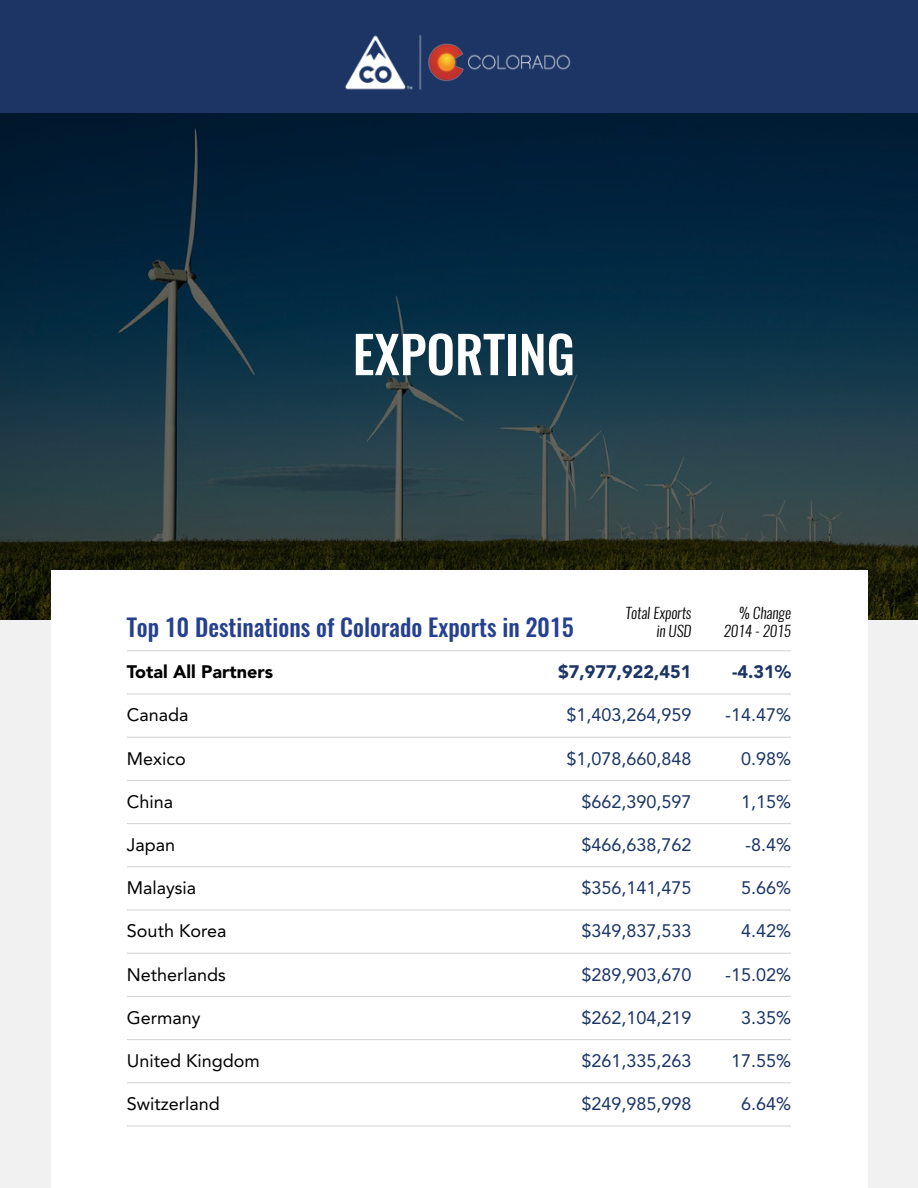
<style>
.page{position:relative;width:918px;height:1188px;background:#fff}
.page>*{position:absolute;margin:0;border:0;box-sizing:border-box;transform-origin:0 0}
.t1{font:500 51px "Oswald";color:#fff}
.t2{font:500 24px "Oswald";color:#25408f}
.t3{font:18px "Avenir";color:#1c3564}
.t4{font:18px "Avenir";color:#000}
.t5{font:900 18px "Avenir";color:#1c3564}
.t6{font:900 18px "Avenir";color:#000}
.t7{font:italic 300 15px/18px "Oswald";color:#000;text-align:right}
</style>
<div class="page">
<svg style="left:0;top:112px;width:918px;height:508px;background:#13303e"></svg>
<div style="left:0;top:620px;width:918px;height:568px;background:#f1f1f2"></div>
<div style="left:0;top:0;width:918px;height:112px;background:#1c3564"></div>
<div style="left:51px;top:571px;width:816px;height:617px;background:#fff"></div>
<img style="left:345px;top:35px;width:226px;height:55px">
<hr style="left:127px;top:650px;width:664px;height:1px;background:#d1d3d4">
<hr style="left:127px;top:694px;width:664px;height:1px;background:#d1d3d4">
<hr style="left:127px;top:737px;width:664px;height:1px;background:#d1d3d4">
<hr style="left:127px;top:780px;width:664px;height:1px;background:#d1d3d4">
<hr style="left:127px;top:823px;width:664px;height:1px;background:#d1d3d4">
<hr style="left:127px;top:866px;width:664px;height:1px;background:#d1d3d4">
<hr style="left:127px;top:910px;width:664px;height:1px;background:#d1d3d4">
<hr style="left:127px;top:953px;width:664px;height:1px;background:#d1d3d4">
<hr style="left:127px;top:996px;width:664px;height:1px;background:#d1d3d4">
<hr style="left:127px;top:1039px;width:664px;height:1px;background:#d1d3d4">
<hr style="left:127px;top:1082px;width:664px;height:1px;background:#d1d3d4">
<hr style="left:127px;top:1126px;width:664px;height:1px;background:#d1d3d4">
<p class="t1" style="left:353px;top:319px;width:224px">EXPORTING</p>
<p class="t7" style="left:626px;top:604px;width:67px">Total Exports in USD</p>
<p class="t7" style="left:724px;top:604px;width:69px">% Change<br>2014 - 2015</p>
<p class="t2" style="left:127px;top:611px;width:448px">Top 10 Destinations of Colorado Exports in 2015</p>
<p class="t6" style="left:127px;top:661px;width:148px">Total All Partners</p>
<p class="t4" style="left:127px;top:705px;width:63px">Canada</p>
<p class="t4" style="left:127px;top:748px;width:61px">Mexico</p>
<p class="t4" style="left:127px;top:791px;width:48px">China</p>
<p class="t4" style="left:127px;top:834px;width:50px">Japan</p>
<p class="t4" style="left:127px;top:878px;width:71px">Malaysia</p>
<p class="t4" style="left:127px;top:921px;width:101px">South Korea</p>
<p class="t4" style="left:127px;top:964px;width:101px">Netherlands</p>
<p class="t4" style="left:127px;top:1007px;width:75px">Germany</p>
<p class="t4" style="left:127px;top:1050px;width:135px">United Kingdom</p>
<p class="t4" style="left:127px;top:1094px;width:95px">Switzerland</p>
<p class="t5" style="left:558px;top:661px;width:135px">$7,977,922,451</p>
<p class="t3" style="left:566px;top:705px;width:127px">$1,403,264,959</p>
<p class="t3" style="left:566px;top:748px;width:127px">$1,078,660,848</p>
<p class="t3" style="left:581px;top:791px;width:112px">$662,390,597</p>
<p class="t3" style="left:581px;top:834px;width:112px">$466,638,762</p>
<p class="t3" style="left:581px;top:878px;width:112px">$356,141,475</p>
<p class="t3" style="left:581px;top:921px;width:112px">$349,837,533</p>
<p class="t3" style="left:581px;top:964px;width:112px">$289,903,670</p>
<p class="t3" style="left:581px;top:1007px;width:112px">$262,104,219</p>
<p class="t3" style="left:581px;top:1050px;width:112px">$261,335,263</p>
<p class="t3" style="left:581px;top:1094px;width:112px">$249,985,998</p>
<p class="t5" style="left:732px;top:661px;width:60px">-4.31%</p>
<p class="t3" style="left:725px;top:705px;width:68px">-14.47%</p>
<p class="t3" style="left:741px;top:748px;width:52px">0.98%</p>
<p class="t3" style="left:741px;top:791px;width:52px">1,15%</p>
<p class="t3" style="left:745px;top:834px;width:48px">-8.4%</p>
<p class="t3" style="left:741px;top:878px;width:52px">5.66%</p>
<p class="t3" style="left:741px;top:921px;width:52px">4.42%</p>
<p class="t3" style="left:725px;top:964px;width:68px">-15.02%</p>
<p class="t3" style="left:741px;top:1007px;width:52px">3.35%</p>
<p class="t3" style="left:731px;top:1050px;width:62px">17.55%</p>
<p class="t3" style="left:741px;top:1094px;width:52px">6.64%</p>
</div>
